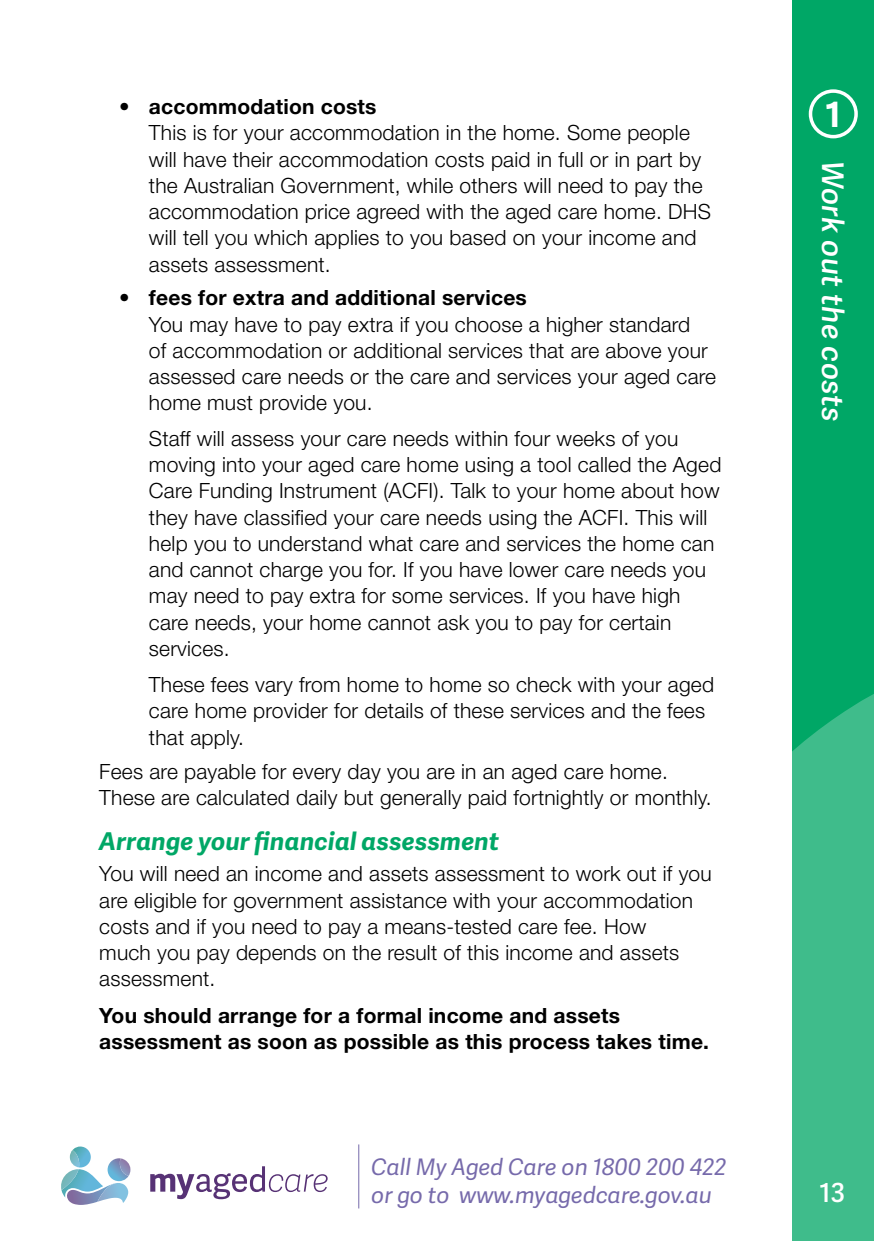
<style>
.page{position:relative;width:874px;height:1241px;background:#fff}
.page>*{position:absolute;margin:0;border:0;box-sizing:border-box;transform-origin:0 0}
.t1{font:700 35px "Adelle Sans";color:#fff}
.t2{font:italic 600 29.75px "Adelle Sans";letter-spacing:.015em;color:#fff}
.t3{font:600 26.25px "Adelle Sans";color:#fff}
.t4{font:italic 700 24.5px "Adelle Sans";letter-spacing:.01em;color:#00a766}
.t5{font:italic 22.75px/27.3px "Adelle Sans";color:#766aab}
.t6{font:300 21px/26.2px "Helvetica Neue LT Std";letter-spacing:.01em;color:#000}
.t7{font:700 21px/26.2px "Helvetica Neue LT Std";letter-spacing:.01em;color:#000}
.s1{font-weight:700}
</style>
<div class="page">
<div style="left:792px;top:0;width:81px;height:1240px;background:#00a766"></div>
<div style="left:792px;top:694px;width:81px;height:546px;background:#3fbc8b"></div>
<svg style="left:810px;top:91px;width:45px;height:46px"></svg>
<div style="left:808px;top:89px;width:49px;height:49px;border:3px solid #fff;border-radius:50%"></div>
<div style="left:823px;top:101px;width:19px;height:26px;background:#00a766"></div>
<hr style="left:358px;top:1144px;width:1px;height:64px;background:#766aab">
<svg style="left:150px;top:1166px;width:177px;height:32px"></svg>
<svg style="left:61px;top:1146px;width:70px;height:58px"></svg>
<p class="t6" style="left:149px;top:93px;width:563px;text-indent:-30px">• <span class="s1">accommodation costs<br></span>This is for your accommodation in the home. Some people will have their accommodation costs paid in full or in part by the Australian Government, while others will need to pay the accommodation price agreed with the aged care home. DHS will tell you which applies to you based on your income and assets assessment.</p>
<p class="t6" style="left:149px;top:284px;width:568px;text-indent:-30px">• <span class="s1">fees for extra and additional services<br></span>You may have to pay extra if you choose a higher standard<br>of accommodation or additional services that are above your assessed care needs or the care and services your aged care home must provide you.</p>
<p class="t6" style="left:149px;top:425px;width:573px">Staff will assess your care needs within four weeks of you moving into your aged care home using a tool called the Aged Care Funding Instrument (ACFI). Talk to your home about how they have classified your care needs using the ACFI. This will help you to understand what care and services the home can and cannot charge you for. If you have lower care needs you may need to pay extra for some services. If you have high care needs, your home cannot ask you to pay for certain services.</p>
<p class="t6" style="left:149px;top:671px;width:566px">These fees vary from home to home so check with your aged care home provider for details of these services and the fees that apply.</p>
<p class="t6" style="left:99px;top:758px;width:613px">Fees are payable for every day you are in an aged care home.<br>These are calculated daily but generally paid fortnightly or monthly.</p>
<p class="t4" style="left:99px;top:824px;width:401px">Arrange your financial assessment</p>
<p class="t6" style="left:99px;top:860px;width:613px">You will need an income and assets assessment to work out if you are eligible for government assistance with your accommodation costs and if you need to pay a means-tested care fee. How<br>much you pay depends on the result of this income and assets assessment.</p>
<p class="t7" style="left:99px;top:1001px;width:611px">You should arrange for a formal income and assets assessment as soon as possible as this process takes time.</p>
<p class="t5" style="left:371px;top:1152px;width:356px">Call My Aged Care on 1800 200 422 or go to www.myagedcare.gov.au</p>
<h1 class="t1" style="left:825px;top:89px;width:17px">1</h1>
<h2 class="t2" style="left:853px;top:161px;width:262px;rotate:90deg">Work out the costs</h2>
<p class="t3" style="left:819px;top:1173px;width:27px">13</p>
</div>
